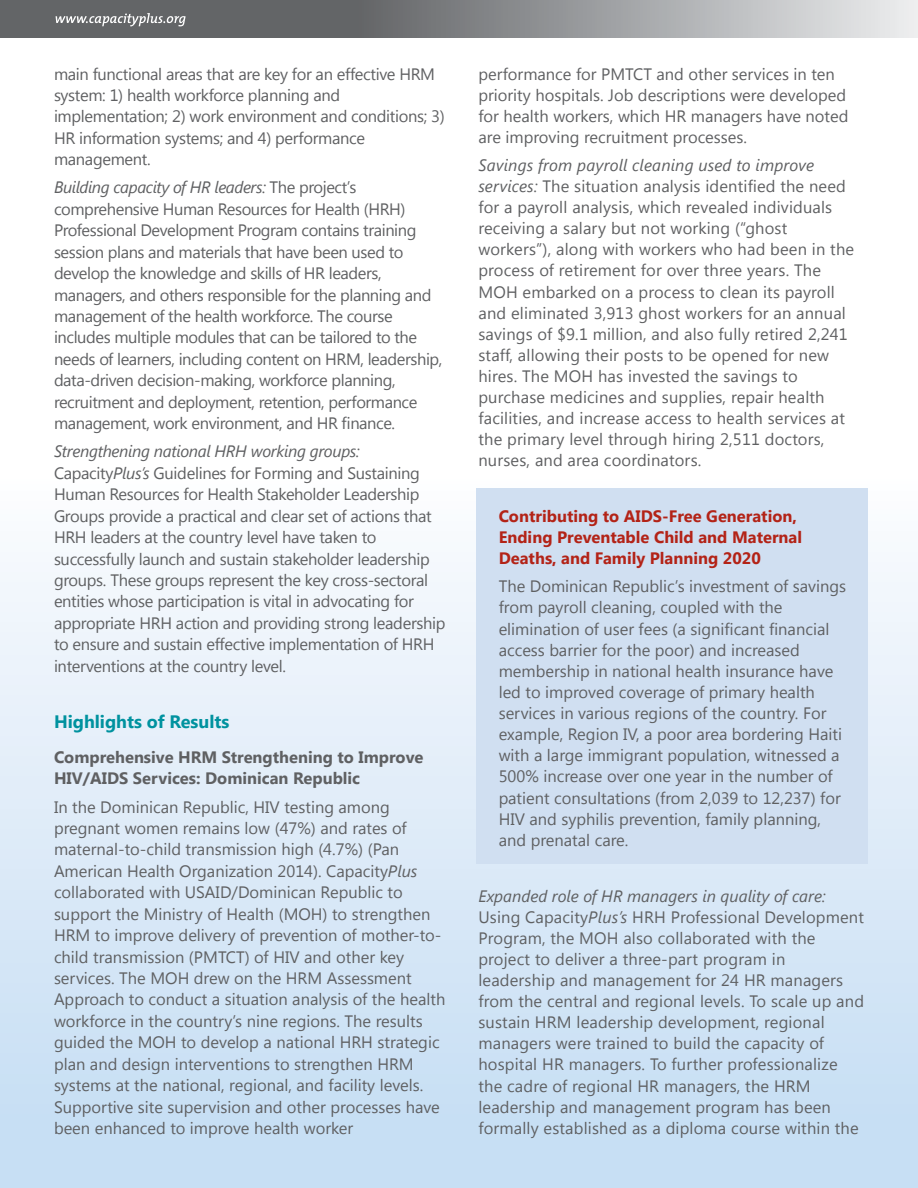
<style>
.page{position:relative;width:918px;height:1188px;background:#fff}
.page>*{position:absolute;margin:0;border:0;box-sizing:border-box;transform-origin:0 0}
.t1{font:700 18px "Segoe UI";color:#00929f}
.t2{font:16.5px/21.1px "Segoe UI";color:#5f6062}
.t3{font:16.5px/21.5px "Segoe UI";letter-spacing:-.02em;color:#5f6062}
.t4{font:16.5px/21.5px "Segoe UI";letter-spacing:-.025em;color:#5f6062}
.t5{font:700 16.5px/21.1px "Segoe UI";color:#b32317}
.t6{font:700 16.5px/21.5px "Segoe UI";color:#5f6062}
.s1{font-style:italic}
</style>
<div class="page">
<div style="left:0;top:288px;width:918px;height:900px;background:linear-gradient(to bottom,#fff,#c4dcf3)"></div>
<svg style="left:0;top:0;width:917px;height:37px;background:#8e9092"></svg>
<svg style="left:56px;top:13px;width:130px;height:13px;background:#8a8c8d"></svg>
<hr style="left:917px;top:0;width:1px;height:37px;background:#eeefef">
<div style="left:466px;top:439px;width:396px;height:5px;background:#fff"></div>
<div style="left:476px;top:489px;width:391px;height:375px;background:#d0dff1"></div>
<p class="t3" style="left:54px;top:62px;width:392px">main functional areas that are key for an effective HRM system: 1) health workforce planning and implementation; 2) work environment and conditions; 3)<br>HR information systems; and 4) performance management.</p>
<p class="t4" style="left:54px;top:176px;width:390px"><span class="s1">Building capacity of HR leaders:</span> The project’s comprehensive Human Resources for Health (HRH)<br>Professional Development Program contains training session plans and materials that have been used to develop the knowledge and skills of HR leaders, managers, and others responsible for the planning and management of the health workforce. The course includes multiple modules that can be tailored to the needs of learners, including content on HRM, leadership, data-driven decision-making, workforce planning, recruitment and deployment, retention, performance management, work environment, and HR finance.</p>
<p class="t3" style="left:54px;top:440px;width:393px"><span class="s1">Strengthening national HRH working groups:<br></span>Capacity<span class="s1">Plus’s</span> Guidelines for Forming and Sustaining Human Resources for Health Stakeholder Leadership Groups provide a practical and clear set of actions that HRH leaders at the country level have taken to successfully launch and sustain stakeholder leadership groups. These groups represent the key cross-sectoral entities whose participation is vital in advocating for appropriate HRH action and providing strong leadership to ensure and sustain effective implementation of HRH interventions at the country level.</p>
<p class="t1" style="left:54px;top:709px;width:177px">Highlights of Results</p>
<p class="t6" style="left:54px;top:745px;width:371px">Comprehensive HRM Strengthening to Improve<br>HIV/AIDS Services: Dominican Republic</p>
<p class="t2" style="left:54px;top:795px;width:393px">In the Dominican Republic, HIV testing among pregnant women remains low (47%) and rates of maternal-to-child transmission high (4.7%) (Pan American Health Organization 2014). Capacity<span class="s1">Plus </span>collaborated with USAID/Dominican Republic to support the Ministry of Health (MOH) to strengthen HRM to improve delivery of prevention of mother-to&shy;child transmission (PMTCT) of HIV and other key services. The MOH drew on the HRM Assessment Approach to conduct a situation analysis of the health workforce in the country’s nine regions. The results guided the MOH to develop a national HRH strategic plan and design interventions to strengthen HRM systems at the national, regional, and facility levels.<br>Supportive site supervision and other processes have been enhanced to improve health worker</p>
<p class="t2" style="left:478px;top:62px;width:372px">performance for PMTCT and other services in ten priority hospitals. Job descriptions were developed for health workers, which HR managers have noted are improving recruitment processes.</p>
<p class="t2" style="left:478px;top:154px;width:377px"><span class="s1">Savings from payroll cleaning used to improve services:</span> The situation analysis identified the need for a payroll analysis, which revealed individuals receiving a salary but not working (“ghost workers”), along with workers who had been in the process of retirement for over three years. The MOH embarked on a process to clean its payroll and eliminated 3,913 ghost workers for an annual savings of $9.1 million, and also fully retired 2,241 staff, allowing their posts to be opened for new hires. The MOH has invested the savings to purchase medicines and supplies, repair health facilities, and increase access to health services at the primary level through hiring 2,511 doctors, nurses, and area coordinators.</p>
<p class="t5" style="left:499px;top:505px;width:305px">Contributing to AIDS-Free Generation,<br>Ending Preventable Child and Maternal<br>Deaths, and Family Planning 2020</p>
<p class="t2" style="left:499px;top:575px;width:349px">The Dominican Republic’s investment of savings from payroll cleaning, coupled with the elimination of user fees (a significant financial access barrier for the poor) and increased membership in national health insurance have led to improved coverage of primary health services in various regions of the country. For example, Region IV, a poor area bordering Haiti with a large immigrant population, witnessed a 500% increase over one year in the number of patient consultations (from 2,039 to 12,237) for HIV and syphilis prevention, family planning, and prenatal care.</p>
<p class="t2" style="left:478px;top:884px;width:387px"><span class="s1">Expanded role of HR managers in quality of care:<br></span>Using Capacity<span class="s1">Plus’s</span> HRH Professional Development Program, the MOH also collaborated with the project to deliver a three-part program in leadership and management for 24 HR managers from the central and regional levels. To scale up and sustain HRM leadership development, regional managers were trained to build the capacity of hospital HR managers. To further professionalize the cadre of regional HR managers, the HRM leadership and management program has been formally established as a diploma course within the</p>
</div>
